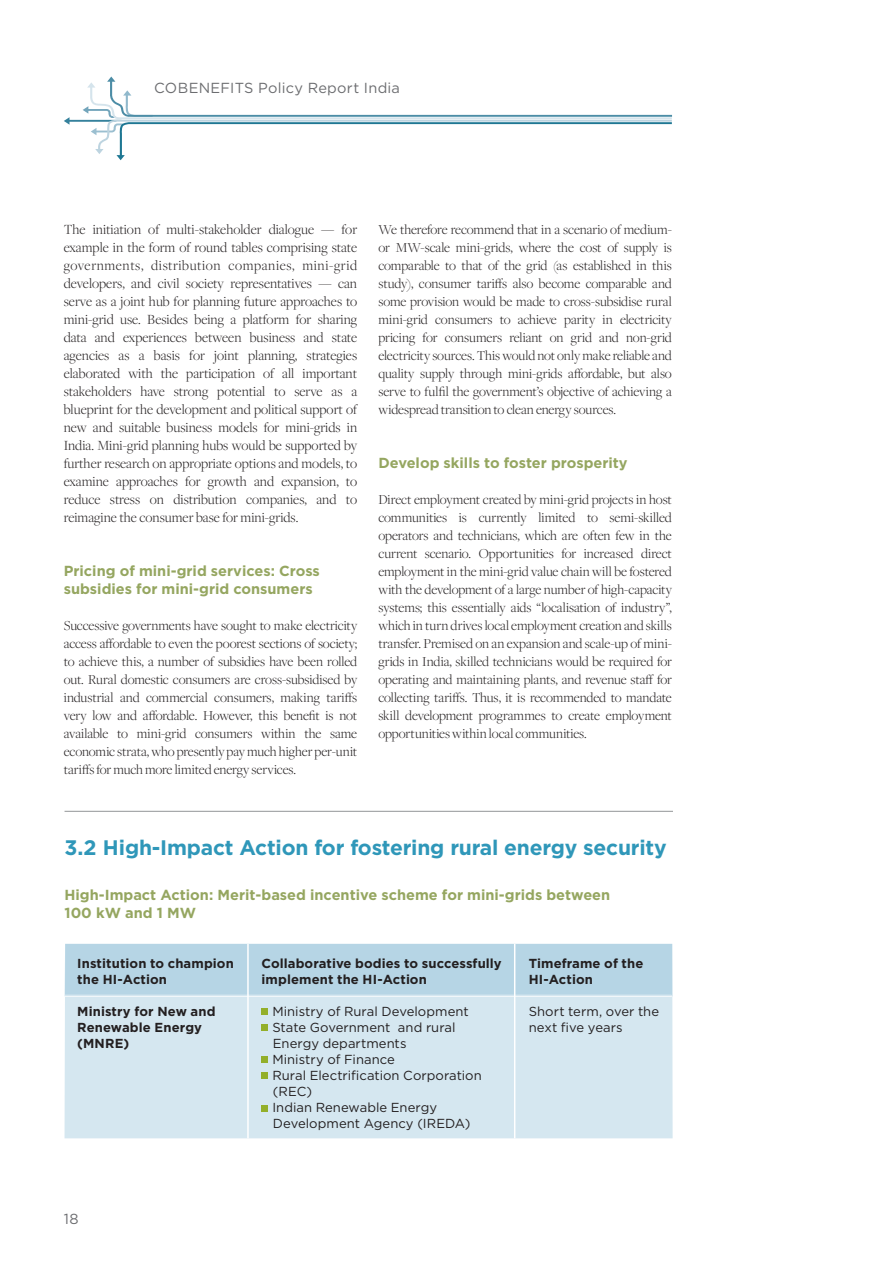
<style>
.page{position:relative;width:893px;height:1263px;background:#fff}
.page>*{position:absolute;margin:0;border:0;box-sizing:border-box;transform-origin:0 0}
.t1{font:700 21px "Gotham";letter-spacing:-.01em;color:#2f97b9}
.t2{font:300 14.55px/18px "Freight Disp Pro";color:#231f20;text-align:justify}
.t3{font:700 14.55px/18px "Gotham";color:#95a660}
.t4{font:14.55px "Gotham";letter-spacing:.015em;color:#6c6d70}
.t5{font:300 14.25px/18px "Freight Disp Pro";letter-spacing:-.005em;color:#231f20;text-align:justify}
.t6{font:13.05px/16px "Gotham";letter-spacing:.005em;color:#231f20}
.t7{font:700 13.05px/16px "Gotham";letter-spacing:.01em;color:#231f20}
</style>
<div class="page">
<svg style="left:64px;top:77px;width:608px;height:83px"></svg>
<div style="left:65px;top:996px;width:608px;height:142px;background:#d5e7f0"></div>
<div style="left:65px;top:944px;width:608px;height:52px;background:#b6d5e5"></div>
<svg style="left:262px;top:1009px;width:6px;height:6px"></svg>
<svg style="left:262px;top:1025px;width:6px;height:6px"></svg>
<svg style="left:262px;top:1057px;width:6px;height:6px"></svg>
<svg style="left:262px;top:1073px;width:6px;height:6px"></svg>
<svg style="left:262px;top:1105px;width:6px;height:6px"></svg>
<hr style="left:247px;top:944px;width:2px;height:194px;background:#fff">
<hr style="left:514px;top:944px;width:1px;height:194px;background:#fff">
<hr style="left:65px;top:811px;width:608px;height:1px;background:#939598">
<p class="t4" style="left:154px;top:78px;width:247px">COBENEFITS Policy Report India</p>
<p class="t2" style="left:64px;top:220px;width:295px">The initiation of multi-stakeholder dialogue — for example in the form of round tables comprising state governments, distribution companies, mini-grid developers, and civil society representatives — can serve as a joint hub for planning future approaches to mini-grid use. Besides being a platform for sharing data and experiences between business and state agencies as a basis for joint planning, strategies elaborated with the participation of all important stakeholders have strong potential to serve as a blueprint for the development and political support of new and suitable business models for mini-grids in India. Mini-grid planning hubs would be supported by further research on appropriate options and models, to examine approaches for growth and expansion, to reduce stress on distribution companies, and to reimagine the consumer base for mini-grids.</p>
<p class="t3" style="left:64px;top:562px;width:258px">Pricing of mini-grid services: Cross subsidies for mini-grid consumers</p>
<p class="t5" style="left:64px;top:616px;width:295px">Successive governments have sought to make electricity access affordable to even the poorest sections of society; to achieve this, a number of subsidies have been rolled out. Rural domestic consumers are cross-subsidised by industrial and commercial consumers, making tariffs very low and affordable. However, this benefit is not available to mini-grid consumers within the same economic strata, who presently pay much higher per-unit tariffs for much more limited energy services.</p>
<p class="t5" style="left:378px;top:220px;width:295px">We therefore recommend that in a scenario of medium&shy;or MW-scale mini-grids, where the cost of supply is comparable to that of the grid (as established in this study), consumer tariffs also become comparable and some provision would be made to cross-subsidise rural mini-grid consumers to achieve parity in electricity pricing for consumers reliant on grid and non-grid electricity sources. This would not only make reliable and quality supply through mini-grids affordable, but also serve to fulfil the government’s objective of achieving a widespread transition to clean energy sources.</p>
<p class="t3" style="left:378px;top:454px;width:251px">Develop skills to foster prosperity</p>
<p class="t5" style="left:378px;top:490px;width:295px">Direct employment created by mini-grid projects in host communities is currently limited to semi-skilled operators and technicians, which are often few in the current scenario. Opportunities for increased direct employment in the mini-grid value chain will be fostered with the development of a large number of high-capacity systems; this essentially aids “localisation of industry”, which in turn drives local employment creation and skills transfer. Premised on an expansion and scale-up of mini&shy;grids in India, skilled technicians would be required for operating and maintaining plants, and revenue staff for collecting tariffs. Thus, it is recommended to mandate skill development programmes to create employment opportunities within local communities.</p>
<h1 class="t1" style="left:65px;top:834px;width:604px">3.2 High-Impact Action for fostering rural energy security</h1>
<p class="t3" style="left:65px;top:886px;width:547px">High-Impact Action: Merit-based incentive scheme for mini-grids between<br>100 kW and 1 MW</p>
<p class="t7" style="left:77px;top:955px;width:158px">Institution to champion the HI-Action</p>
<p class="t7" style="left:77px;top:1003px;width:140px">Ministry for New and<br>Renewable Energy (MNRE)</p>
<p class="t7" style="left:529px;top:955px;width:116px">Timeframe of the<br>HI-Action</p>
<p class="t6" style="left:529px;top:1003px;width:132px">Short term, over the next five years</p>
<p class="t7" style="left:262px;top:955px;width:242px">Collaborative bodies to successfully implement the HI-Action</p>
<p class="t6" style="left:272px;top:1003px;width:211px">Ministry of Rural Development<br>State Government and rural<br>Energy departments<br>Ministry of Finance<br>Rural Electrification Corporation (REC)<br>Indian Renewable Energy<br>Development Agency (IREDA)</p>
<p class="t4" style="left:64px;top:1210px;width:16px">18</p>
</div>
